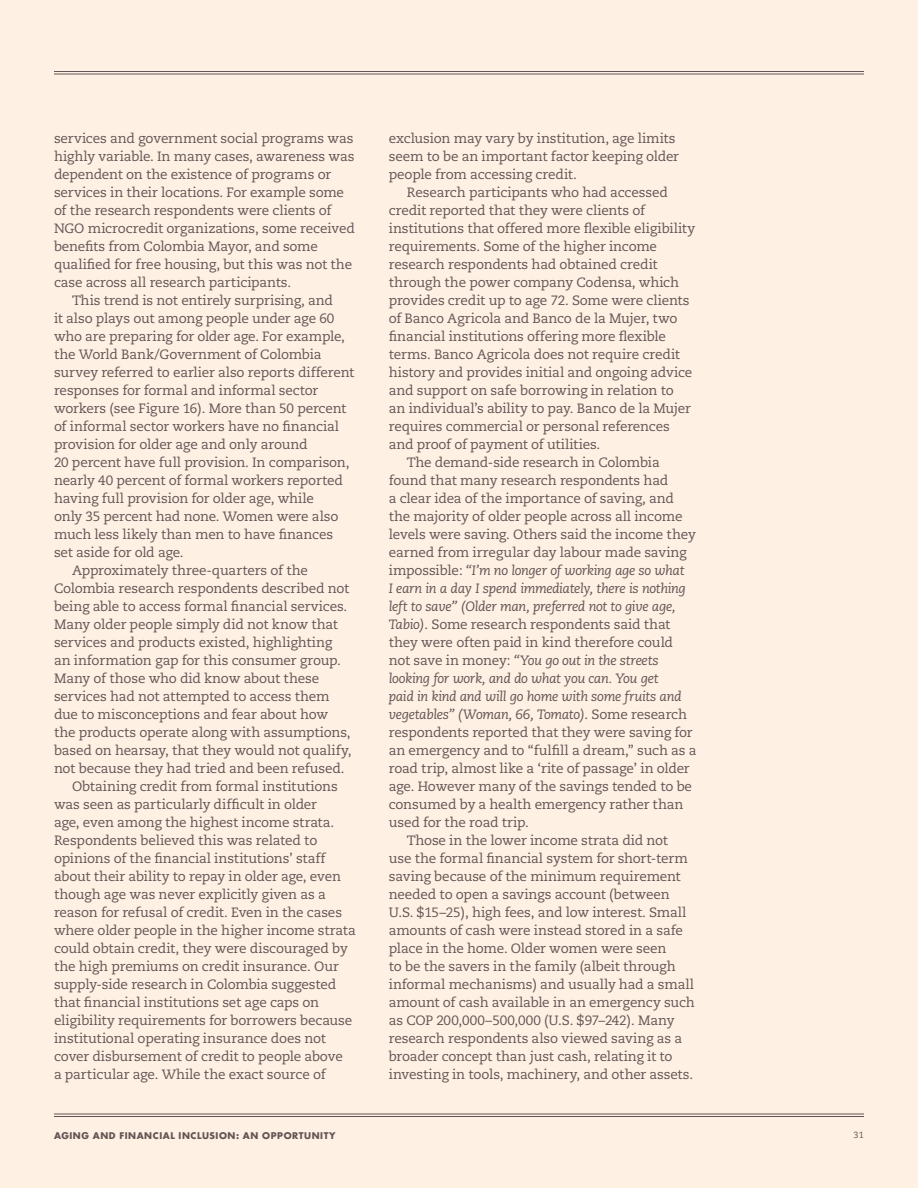
<style>
.page{position:relative;width:918px;height:1188px;background:#fef0e2}
.page>*{position:absolute;margin:0;border:0;box-sizing:border-box;transform-origin:0 0}
.T1_main_text{font:13.5px/18px "Caecilia";letter-spacing:-.015em;color:#645556}
.t1{font:700 9px "Futura";letter-spacing:.06em;color:#645556}
.t2{font:9px "Caecilia";color:#645556}
.s1{font-style:italic}
</style>
<div class="page">
<hr style="left:54px;top:71px;width:810px;height:1px;background:#645556">
<hr style="left:54px;top:74px;width:810px;height:1px;background:#645556">
<hr style="left:54px;top:1114px;width:810px;height:1px;background:#645556">
<hr style="left:54px;top:1116px;width:810px;height:1px;background:#645556">
<p class="T1_main_text" style="left:54px;top:129px;width:302px">services and government social programs was highly variable. In many cases, awareness was dependent on the existence of programs or services in their locations. For example some of the research respondents were clients of NGO microcredit organizations, some received benefits from Colombia Mayor, and some qualified for free housing, but this was not the case across all research participants.</p>
<p class="T1_main_text" style="left:54px;top:291px;width:302px;text-indent:18px">This trend is not entirely surprising, and<br>it also plays out among people under age 60 who are preparing for older age. For example, the World Bank/Government of Colombia survey referred to earlier also reports different responses for formal and informal sector workers (see Figure 16). More than 50 percent of informal sector workers have no financial provision for older age and only around<br>20 percent have full provision. In comparison, nearly 40 percent of formal workers reported having full provision for older age, while<br>only 35 percent had none. Women were also much less likely than men to have finances set aside for old age.</p>
<p class="T1_main_text" style="left:54px;top:561px;width:299px;text-indent:18px">Approximately three-quarters of the Colombia research respondents described not being able to access formal financial services.<br>Many older people simply did not know that services and products existed, highlighting an information gap for this consumer group.<br>Many of those who did know about these services had not attempted to access them due to misconceptions and fear about how the products operate along with assumptions, based on hearsay, that they would not qualify, not because they had tried and been refused.</p>
<p class="T1_main_text" style="left:54px;top:777px;width:303px;text-indent:18px">Obtaining credit from formal institutions was seen as particularly difficult in older<br>age, even among the highest income strata.<br>Respondents believed this was related to opinions of the financial institutions’ staff about their ability to repay in older age, even though age was never explicitly given as a reason for refusal of credit. Even in the cases where older people in the higher income strata could obtain credit, they were discouraged by the high premiums on credit insurance. Our supply-side research in Colombia suggested that financial institutions set age caps on eligibility requirements for borrowers because institutional operating insurance does not cover disbursement of credit to people above<br>a particular age. While the exact source of</p>
<p class="T1_main_text" style="left:389px;top:129px;width:292px">exclusion may vary by institution, age limits seem to be an important factor keeping older people from accessing credit.</p>
<p class="T1_main_text" style="left:389px;top:183px;width:308px;text-indent:18px">Research participants who had accessed credit reported that they were clients of institutions that offered more flexible eligibility requirements. Some of the higher income research respondents had obtained credit through the power company Codensa, which provides credit up to age 72. Some were clients of Banco Agricola and Banco de la Mujer, two financial institutions offering more flexible terms. Banco Agricola does not require credit history and provides initial and ongoing advice and support on safe borrowing in relation to<br>an individual’s ability to pay. Banco de la Mujer requires commercial or personal references and proof of payment of utilities.</p>
<p class="T1_main_text" style="left:389px;top:453px;width:309px;text-indent:18px">The demand-side research in Colombia found that many research respondents had<br>a clear idea of the importance of saving, and the majority of older people across all income levels were saving. Others said the income they earned from irregular day labour made saving impossible: <span class="s1">“I’m no longer of working age so what<br>I earn in a day I spend immediately, there is nothing left to save” (Older man, preferred not to give age, Tabio)</span>. Some research respondents said that they were often paid in kind therefore could not save in money: <span class="s1">“You go out in the streets looking for work, and do what you can. You get<br>paid in kind and will go home with some fruits and vegetables” (Woman, 66, Tomato)</span>. Some research respondents reported that they were saving for an emergency and to “fulfill a dream,” such as a road trip, almost like a ‘rite of passage’ in older age. However many of the savings tended to be consumed by a health emergency rather than used for the road trip.</p>
<p class="T1_main_text" style="left:389px;top:831px;width:308px;text-indent:18px">Those in the lower income strata did not<br>use the formal financial system for short-term saving because of the minimum requirement needed to open a savings account (between U.S. $15–25), high fees, and low interest. Small amounts of cash were instead stored in a safe place in the home. Older women were seen<br>to be the savers in the family (albeit through informal mechanisms) and usually had a small amount of cash available in an emergency such as COP 200,000–500,000 (U.S. $97–242). Many research respondents also viewed saving as a broader concept than just cash, relating it to investing in tools, machinery, and other assets.</p>
<p class="t1" style="left:54px;top:1129px;width:283px">AGING AND FINANCIAL INCLUSION: AN OPPORTUNITY</p>
<p class="t2" style="left:854px;top:1130px;width:12px">31</p>
</div>
